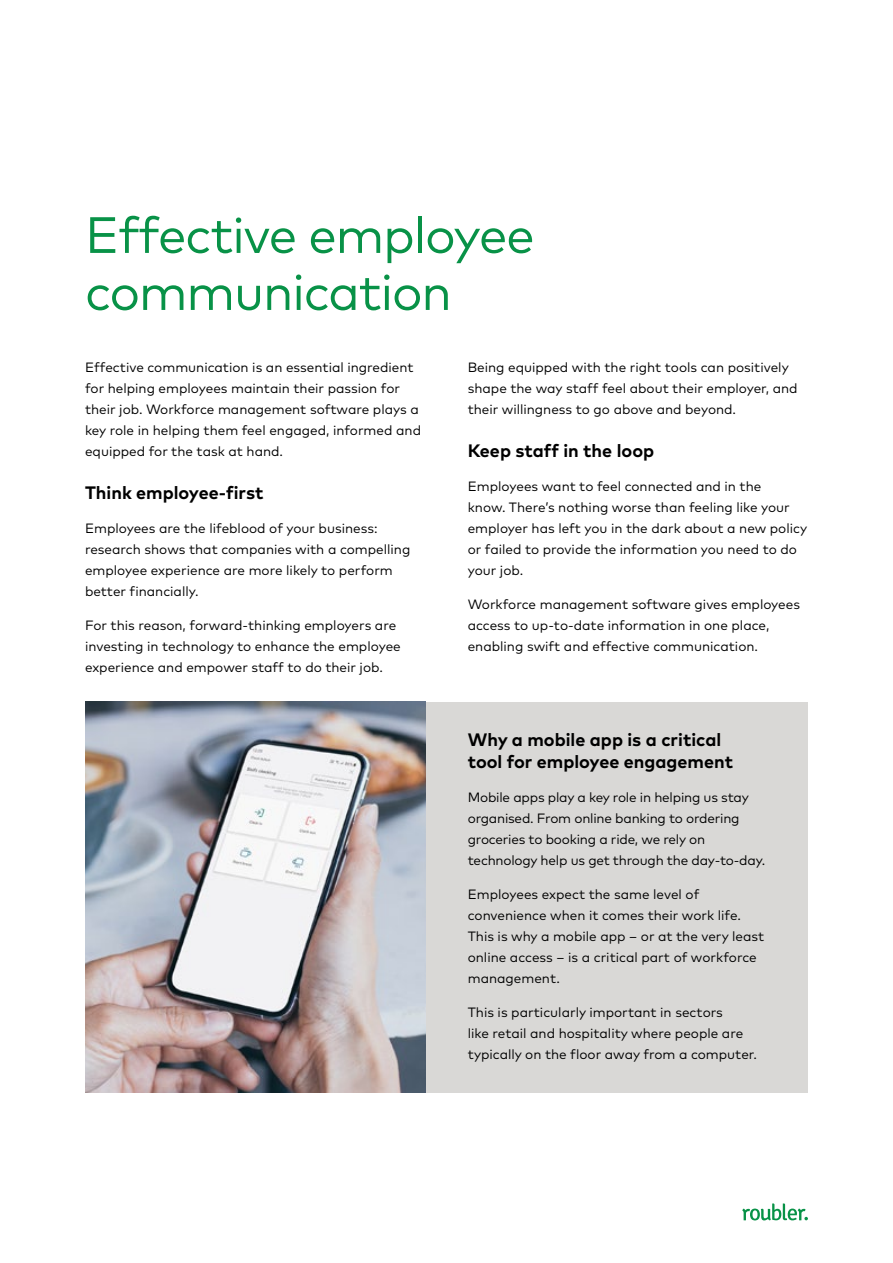
<style>
.page{position:relative;width:893px;height:1263px;background:#fff}
.page>*{position:absolute;margin:0;border:0;box-sizing:border-box;transform-origin:0 0}
.t1{font:51px/57px "Mark Pro";letter-spacing:-.025em;color:#089247}
.t2{font:700 18px/22.5px "Mark Pro";color:#000}
.t3{font:13.5px/21px "Mark Pro";color:#000}
</style>
<div class="page">
<svg style="left:742px;top:1203px;width:66px;height:17px"></svg>
<div style="left:425px;top:702px;width:383px;height:391px;background:#d9d8d6"></div>
<img style="left:85px;top:702px;width:340px;height:391px">
<h1 class="t1" style="left:85px;top:202px;width:451px">Effective employee communication</h1>
<p class="t3" style="left:85px;top:355px;width:338px">Effective communication is an essential ingredient for helping employees maintain their passion for their job. Workforce management software plays a key role in helping them feel engaged, informed and equipped for the task at hand.</p>
<h2 class="t2" style="left:85px;top:480px;width:180px">Think employee-first</h2>
<p class="t3" style="left:85px;top:517px;width:327px">Employees are the lifeblood of your business: research shows that companies with a compelling employee experience are more likely to perform better financially.</p>
<p class="t3" style="left:85px;top:614px;width:317px">For this reason, forward-thinking employers are investing in technology to enhance the employee experience and empower staff to do their job.</p>
<p class="t3" style="left:468px;top:355px;width:331px">Being equipped with the right tools can positively shape the way staff feel about their employer, and their willingness to go above and beyond.</p>
<h2 class="t2" style="left:468px;top:438px;width:188px">Keep staff in the loop</h2>
<p class="t3" style="left:468px;top:475px;width:341px">Employees want to feel connected and in the<br>know. There’s nothing worse than feeling like your employer has left you in the dark about a new policy or failed to provide the information you need to do your job.</p>
<p class="t3" style="left:468px;top:593px;width:334px">Workforce management software gives employees access to up-to-date information in one place, enabling swift and effective communication.</p>
<h2 class="t2" style="left:468px;top:727px;width:267px">Why a mobile app is a critical tool for employee engagement</h2>
<p class="t3" style="left:468px;top:786px;width:299px">Mobile apps play a key role in helping us stay organised. From online banking to ordering groceries to booking a ride, we rely on technology help us get through the day-to-day.</p>
<p class="t3" style="left:468px;top:883px;width:298px">Employees expect the same level of convenience when it comes their work life.<br>This is why a mobile app – or at the very least online access – is a critical part of workforce management.</p>
<p class="t3" style="left:468px;top:1000px;width:291px">This is particularly important in sectors<br>like retail and hospitality where people are typically on the floor away from a computer.</p>
</div>
